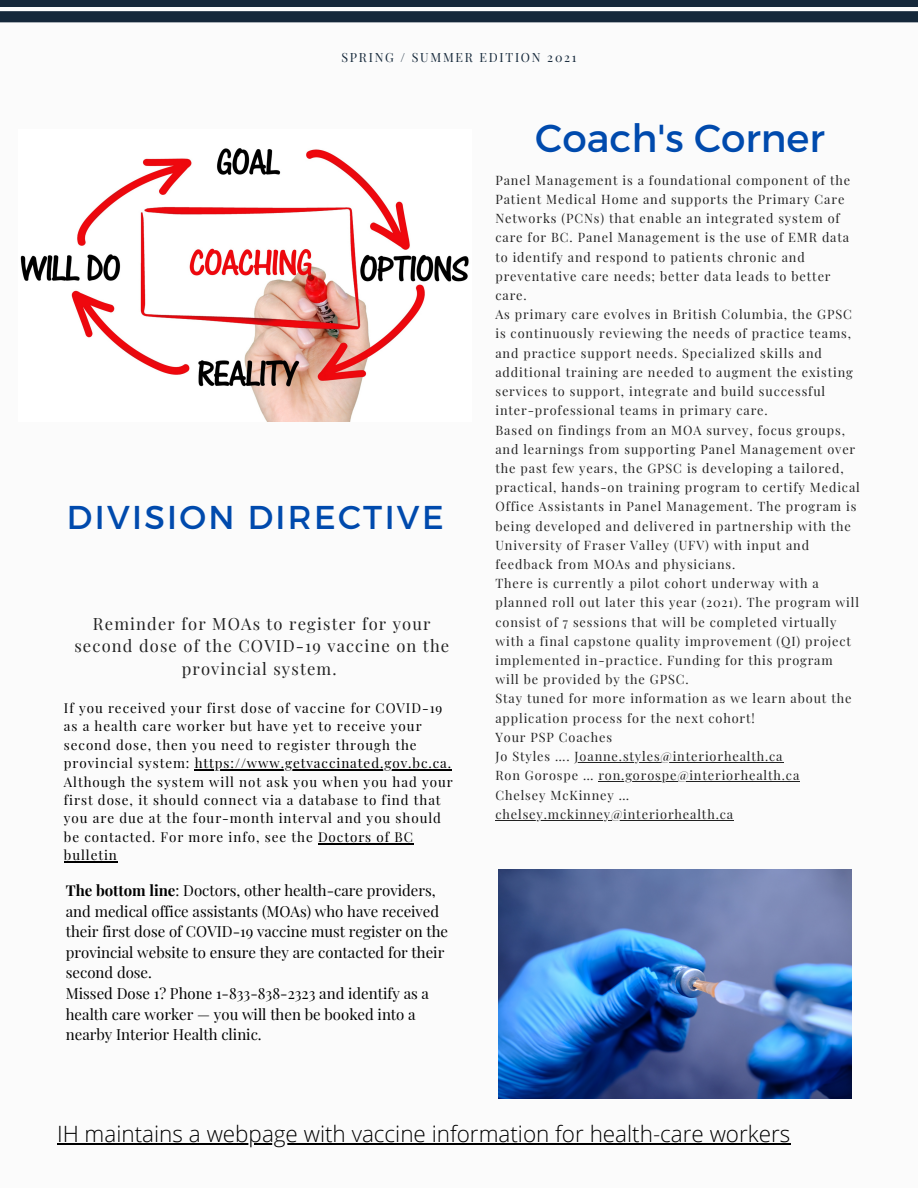
<style>
.page{position:relative;width:918px;height:1188px;background:#fbfbfb}
.page>*{position:absolute;margin:0;border:0;box-sizing:border-box;transform-origin:0 0}
.t1{font:39px "Montserrat";color:#004aad}
.t2{font:33px "Montserrat";letter-spacing:.07em;color:#004aad}
.t3{font:300 22.5px "Open Sans";color:#000}
.t4{font:16.5px/23px "Playfair Display";letter-spacing:.07em;color:#222;text-align:center}
.t5{font:15px/20.5px "Playfair Display";color:#000}
.t6{font:13.35px/18.5px "Playfair Display";letter-spacing:.07em;color:#000}
.t7{font:12.75px/19.2px "Playfair Display";letter-spacing:.07em;color:#222}
.t8{font:12.45px "Playfair Display";letter-spacing:.14em;color:#15283a}
.s1{font-weight:700}
</style>
<div class="page">
<hr style="left:575px;top:762px;width:209px;height:1px;background:#222">
<hr style="left:598px;top:781px;width:202px;height:1px;background:#222">
<hr style="left:495px;top:820px;width:239px;height:1px;background:#222">
<img style="left:499px;top:870px;width:352px;height:228px">
<svg style="left:0;top:11px;width:918px;height:11px;background:#182b3d"></svg>
<div style="left:0;top:0;width:918px;height:7px;background:#15283a"></div>
<img style="left:20px;top:148px;width:449px;height:274px">
<hr style="left:195px;top:769px;width:257px;height:1px;background:#000">
<hr style="left:318px;top:843px;width:96px;height:1px;background:#000">
<hr style="left:64px;top:861px;width:54px;height:2px;background:#000">
<hr style="left:57px;top:1143px;width:150px;height:2px;background:#000">
<hr style="left:207px;top:1143px;width:584px;height:2px;background:#000">
<p class="t8" style="left:341px;top:49px;width:237px">SPRING / SUMMER EDITION 2021</p>
<p class="t2" style="left:67px;top:496px;width:378px">DIVISION DIRECTIVE</p>
<p class="t4" style="left:74px;top:611px;width:376px">Reminder for MOAs to register for your second dose of the COVID-19 vaccine on the provincial system.</p>
<p class="t6" style="left:64px;top:698px;width:390px">If you received your first dose of vaccine for COVID-19 as a health care worker but have yet to receive your second dose, then you need to register through the provincial system: https://www.getvaccinated.gov.bc.ca.<br>Although the system will not ask you when you had your first dose, it should connect via a database to find that you are due at the four-month interval and you should be contacted. For more info, see the Doctors of BC bulletin</p>
<p class="t5" style="left:66px;top:880px;width:384px"><span class="s1">The bottom line</span>: Doctors, other health-care providers, and medical office assistants (MOAs) who have received their first dose of COVID-19 vaccine must register on the provincial website to ensure they are contacted for their second dose.</p>
<p class="t5" style="left:66px;top:983px;width:365px">Missed Dose 1? Phone 1-833-838-2323 and identify as a health care worker — you will then be booked into a nearby Interior Health clinic.</p>
<p class="t1" style="left:535px;top:113px;width:291px">Coach's Corner</p>
<p class="t7" style="left:495px;top:170px;width:356px">Panel Management is a foundational component of the Patient Medical Home and supports the Primary Care Networks (PCNs) that enable an integrated system of care for BC. Panel Management is the use of EMR data to identify and respond to patients chronic and preventative care needs; better data leads to better care.</p>
<p class="t7" style="left:495px;top:304px;width:359px">As primary care evolves in British Columbia, the GPSC is continuously reviewing the needs of practice teams, and practice support needs. Specialized skills and additional training are needed to augment the existing services to support, integrate and build successful inter-professional teams in primary care.</p>
<p class="t7" style="left:495px;top:420px;width:366px">Based on findings from an MOA survey, focus groups, and learnings from supporting Panel Management over the past few years, the GPSC is developing a tailored, practical, hands-on training program to certify Medical Office Assistants in Panel Management. The program is being developed and delivered in partnership with the University of Fraser Valley (UFV) with input and feedback from MOAs and physicians.</p>
<p class="t7" style="left:495px;top:573px;width:365px">There is currently a pilot cohort underway with a planned roll out later this year (2021). The program will consist of 7 sessions that will be completed virtually with a final capstone quality improvement (QI) project implemented in-practice. Funding for this program will be provided by the GPSC.</p>
<p class="t7" style="left:495px;top:689px;width:358px">Stay tuned for more information as we learn about the application process for the next cohort!</p>
<p class="t7" style="left:495px;top:727px;width:118px">Your PSP Coaches</p>
<p class="t7" style="left:495px;top:746px;width:289px">Jo Styles …. Joanne.styles@interiorhealth.ca</p>
<p class="t7" style="left:495px;top:765px;width:305px">Ron Gorospe … ron.gorospe@interiorhealth.ca</p>
<p class="t7" style="left:495px;top:785px;width:239px">Chelsey McKinney … chelsey.mckinney@interiorhealth.ca</p>
<p class="t3" style="left:57px;top:1118px;width:735px">IH maintains a webpage with vaccine information for health-care workers</p>
</div>
